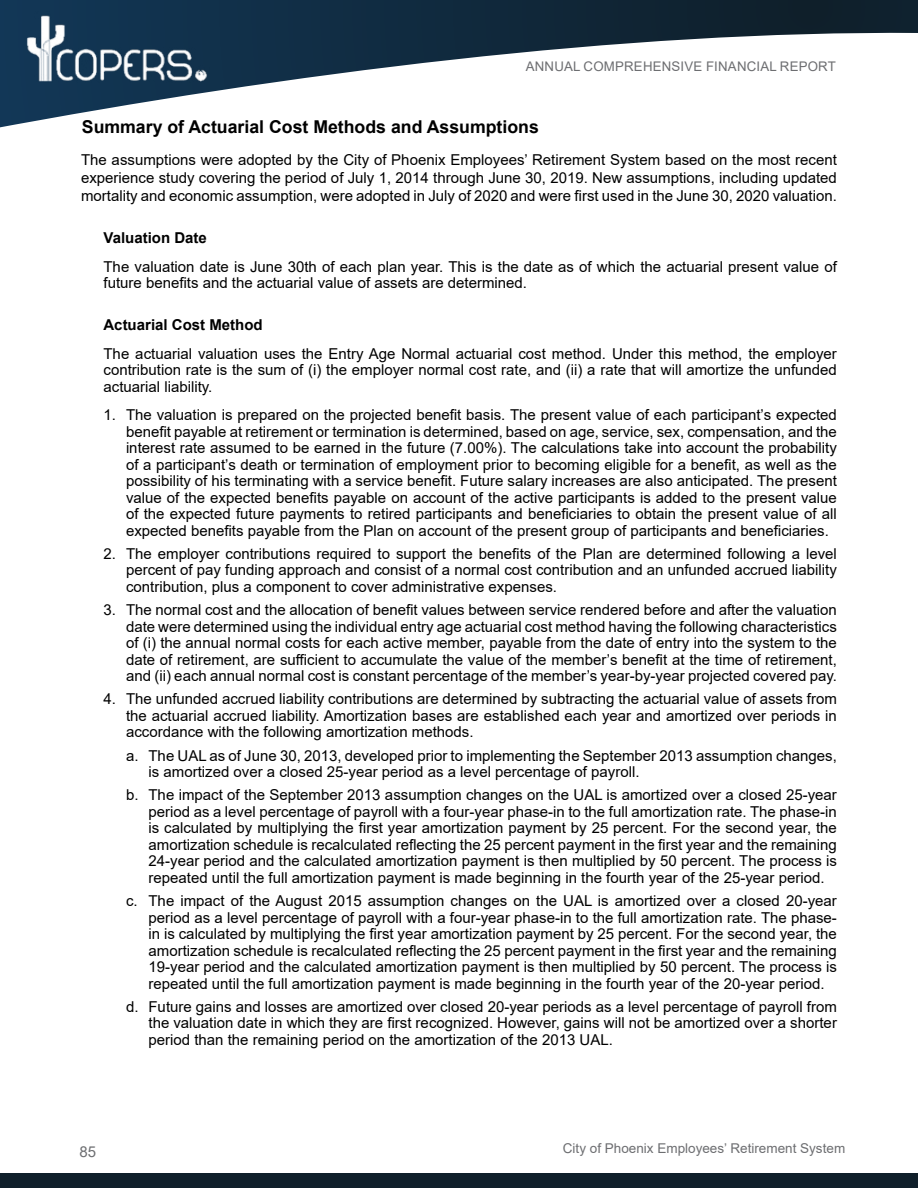
<style>
.page{position:relative;width:918px;height:1188px;background:#fff}
.page>*{position:absolute;margin:0;border:0;box-sizing:border-box;transform-origin:0 0}
.t1{font:700 17.7px "Arial";color:#000}
.Body{font:15px/16.5px "Arial";color:#000;text-align:justify}
.Body_Indent_1{font:15px/16.5px "Arial";color:#000}
.t2{font:700 15px "Arial";color:#000}
.t3{font:15px "Arial";color:#6d6e71}
.t4{font:13.5px "Arial";color:#6d6e71}
.t5{font:13.2px "Arial";letter-spacing:.015em;color:#6d6e71}
</style>
<div class="page">
<svg style="left:0;top:0;width:918px;height:128px"></svg>
<div style="left:0;top:1173px;width:918px;height:15px;background:#0f1f2a"></div>
<img style="left:27px;top:11px;width:183px;height:80px">
<p class="t5" style="left:526px;top:57px;width:312px">ANNUAL COMPREHENSIVE FINANCIAL REPORT</p>
<p class="t1" style="left:82px;top:115px;width:458px">Summary of Actuarial Cost Methods and Assumptions</p>
<p class="Body" style="left:81px;top:151px;width:757px;line-height:18px">The assumptions were adopted by the City of Phoenix Employees’ Retirement System based on the most recent experience study covering the period of July 1, 2014 through June 30, 2019. New assumptions, including updated mortality and economic assumption, were adopted in July of 2020 and were first used in the June 30, 2020 valuation.</p>
<p class="t2" style="left:104px;top:227px;width:105px">Valuation Date</p>
<p class="Body_Indent_1" style="left:104px;top:258px;width:735px">The valuation date is June 30th of each plan year. This is the date as of which the actuarial present value of future benefits and the actuarial value of assets are determined.</p>
<p class="t2" style="left:104px;top:314px;width:161px">Actuarial Cost Method</p>
<p class="Body_Indent_1" style="left:104px;top:345px;width:735px;text-align:justify">The actuarial valuation uses the Entry Age Normal actuarial cost method. Under this method, the employer contribution rate is the sum of (i) the employer normal cost rate, and (ii) a rate that will amortize the unfunded actuarial liability.</p>
<p class="Body" style="left:126px;top:406px;width:712px;text-indent:-22px">1. The valuation is prepared on the projected benefit basis. The present value of each participant’s expected benefit payable at retirement or termination is determined, based on age, service, sex, compensation, and the interest rate assumed to be earned in the future (7.00%). The calculations take into account the probability of a participant’s death or termination of employment prior to becoming eligible for a benefit, as well as the possibility of his terminating with a service benefit. Future salary increases are also anticipated. The present value of the expected benefits payable on account of the active participants is added to the present value of the expected future payments to retired participants and beneficiaries to obtain the present value of all expected benefits payable from the Plan on account of the present group of participants and beneficiaries.</p>
<p class="Body" style="left:126px;top:545px;width:712px;text-indent:-22px">2. The employer contributions required to support the benefits of the Plan are determined following a level percent of pay funding approach and consist of a normal cost contribution and an unfunded accrued liability contribution, plus a component to cover administrative expenses.</p>
<p class="Body" style="left:126px;top:601px;width:713px;text-indent:-22px">3. The normal cost and the allocation of benefit values between service rendered before and after the valuation date were determined using the individual entry age actuarial cost method having the following characteristics of (i) the annual normal costs for each active member, payable from the date of entry into the system to the date of retirement, are sufficient to accumulate the value of the member’s benefit at the time of retirement, and (ii) each annual normal cost is constant percentage of the member’s year-by-year projected covered pay.</p>
<p class="Body" style="left:126px;top:691px;width:712px;text-indent:-22px">4. The unfunded accrued liability contributions are determined by subtracting the actuarial value of assets from the actuarial accrued liability. Amortization bases are established each year and amortized over periods in accordance with the following amortization methods.</p>
<p class="Body" style="left:148px;top:747px;width:690px;text-indent:-22px">a. The UAL as of June 30, 2013, developed prior to implementing the September 2013 assumption changes, is amortized over a closed 25-year period as a level percentage of payroll.</p>
<p class="Body" style="left:148px;top:787px;width:690px;text-indent:-22px">b. The impact of the September 2013 assumption changes on the UAL is amortized over a closed 25-year period as a level percentage of payroll with a four-year phase-in to the full amortization rate. The phase-in is calculated by multiplying the first year amortization payment by 25 percent. For the second year, the amortization schedule is recalculated reflecting the 25 percent payment in the first year and the remaining 24-year period and the calculated amortization payment is then multiplied by 50 percent. The process is repeated until the full amortization payment is made beginning in the fourth year of the 25-year period.</p>
<p class="Body" style="left:148px;top:892px;width:690px;text-indent:-22px">c. The impact of the August 2015 assumption changes on the UAL is amortized over a closed 20-year period as a level percentage of payroll with a four-year phase-in to the full amortization rate. The phase&shy;in is calculated by multiplying the first year amortization payment by 25 percent. For the second year, the amortization schedule is recalculated reflecting the 25 percent payment in the first year and the remaining 19-year period and the calculated amortization payment is then multiplied by 50 percent. The process is repeated until the full amortization payment is made beginning in the fourth year of the 20-year period.</p>
<p class="Body" style="left:148px;top:998px;width:690px;text-indent:-22px">d. Future gains and losses are amortized over closed 20-year periods as a level percentage of payroll from the valuation date in which they are first recognized. However, gains will not be amortized over a shorter period than the remaining period on the amortization of the 2013 UAL.</p>
<p class="t3" style="left:80px;top:1141px;width:18px">85</p>
<p class="t4" style="left:563px;top:1139px;width:284px">City of Phoenix Employees’ Retirement System</p>
</div>
